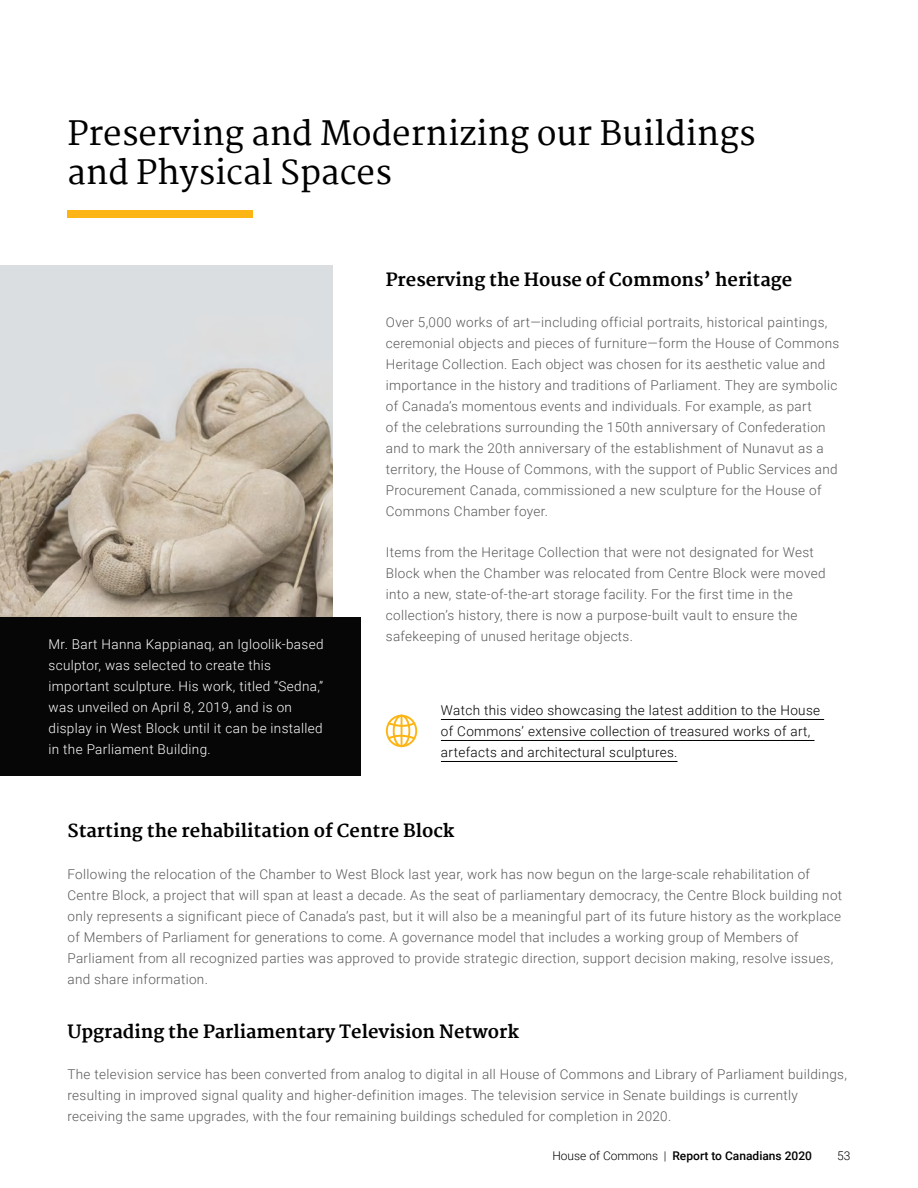
<style>
.page{position:relative;width:918px;height:1188px;background:#fff}
.page>*{position:absolute;margin:0;border:0;box-sizing:border-box;transform-origin:0 0}
.t1{font:600 33px/39px "Martel";color:#000}
.t2{font:800 18px "Martel";color:#000}
.Body{font:300 13.5px/21px "Roboto";letter-spacing:.025em;color:#58595b}
.Body-2{font:300 13.5px/21px "Roboto";letter-spacing:.025em;color:#fff}
.Body-3{font:300 13.5px/21px "Roboto";letter-spacing:.025em;color:#000}
.t3{font:500 12px "Roboto";color:#000}
.t4{font:300 12px "Roboto";color:#000}
.s1{font-weight:300}
</style>
<div class="page">
<img style="left:0;top:266px;width:333px;height:351px">
<div style="left:68px;top:210px;width:185px;height:7px;background:#fcb515"></div>
<div style="left:0;top:617px;width:361px;height:159px;background:#000"></div>
<svg style="left:386px;top:715px;width:31px;height:32px"></svg>
<hr style="left:441px;top:719px;width:383px;height:1px;background:#000">
<hr style="left:441px;top:740px;width:373px;height:1px;background:#000">
<hr style="left:441px;top:761px;width:237px;height:1px;background:#000">
<h3 class="t1" style="left:68px;top:114px;width:690px">Preserving and Modernizing our Buildings and Physical Spaces</h3>
<p class="Body-2" style="left:49px;top:633px;width:276px">Mr. Bart Hanna Kappianaq, an Igloolik-based sculptor, was selected to create this important sculpture. His work, titled “Sedna,” was unveiled on April 8, 2019, and is on display in West Block until it can be installed in the Parliament Building.</p>
<h4 class="t2" style="left:386px;top:269px;width:408px">Preserving the House of Commons’ heritage</h4>
<p class="Body" style="left:386px;top:311px;width:455px">Over 5,000 works of art—including official portraits, historical paintings, ceremonial objects and pieces of furniture—form the House of Commons Heritage Collection. Each object was chosen for its aesthetic value and importance in the history and traditions of Parliament. They are symbolic of Canada’s momentous events and individuals. For example, as part<br>of the celebrations surrounding the 150th anniversary of Confederation and to mark the 20th anniversary of the establishment of Nunavut as a territory, the House of Commons, with the support of Public Services and Procurement Canada, commissioned a new sculpture for the House of Commons Chamber foyer.</p>
<p class="Body" style="left:386px;top:542px;width:441px">Items from the Heritage Collection that were not designated for West Block when the Chamber was relocated from Centre Block were moved into a new, state-of-the-art storage facility. For the first time in the collection’s history, there is now a purpose-built vault to ensure the safekeeping of unused heritage objects.</p>
<p class="Body-3" style="left:441px;top:699px;width:381px">Watch this video showcasing the latest addition to the House of Commons’ extensive collection of treasured works of art, artefacts and architectural sculptures.</p>
<h4 class="t2" style="left:68px;top:821px;width:389px">Starting the rehabilitation of Centre Block</h4>
<p class="Body" style="left:68px;top:863px;width:776px">Following the relocation of the Chamber to West Block last year, work has now begun on the large-scale rehabilitation of Centre Block, a project that will span at least a decade. As the seat of parliamentary democracy, the Centre Block building not only represents a significant piece of Canada’s past, but it will also be a meaningful part of its future history as the workplace of Members of Parliament for generations to come. A governance model that includes a working group of Members of Parliament from all recognized parties was approved to provide strategic direction, support decision making, resolve issues, and share information.</p>
<h4 class="t2" style="left:68px;top:1021px;width:453px">Upgrading the Parliamentary Television Network</h4>
<p class="Body" style="left:68px;top:1063px;width:781px">The television service has been converted from analog to digital in all House of Commons and Library of Parliament buildings, resulting in improved signal quality and higher-definition images. The television service in Senate buildings is currently receiving the same upgrades, with the four remaining buildings scheduled for completion in 2020.</p>
<p class="t3" style="left:552px;top:1147px;width:261px"><span class="s1">House of Commons |</span> Report to Canadians 2020</p>
<p class="t4" style="left:837px;top:1147px;width:15px">53</p>
</div>
